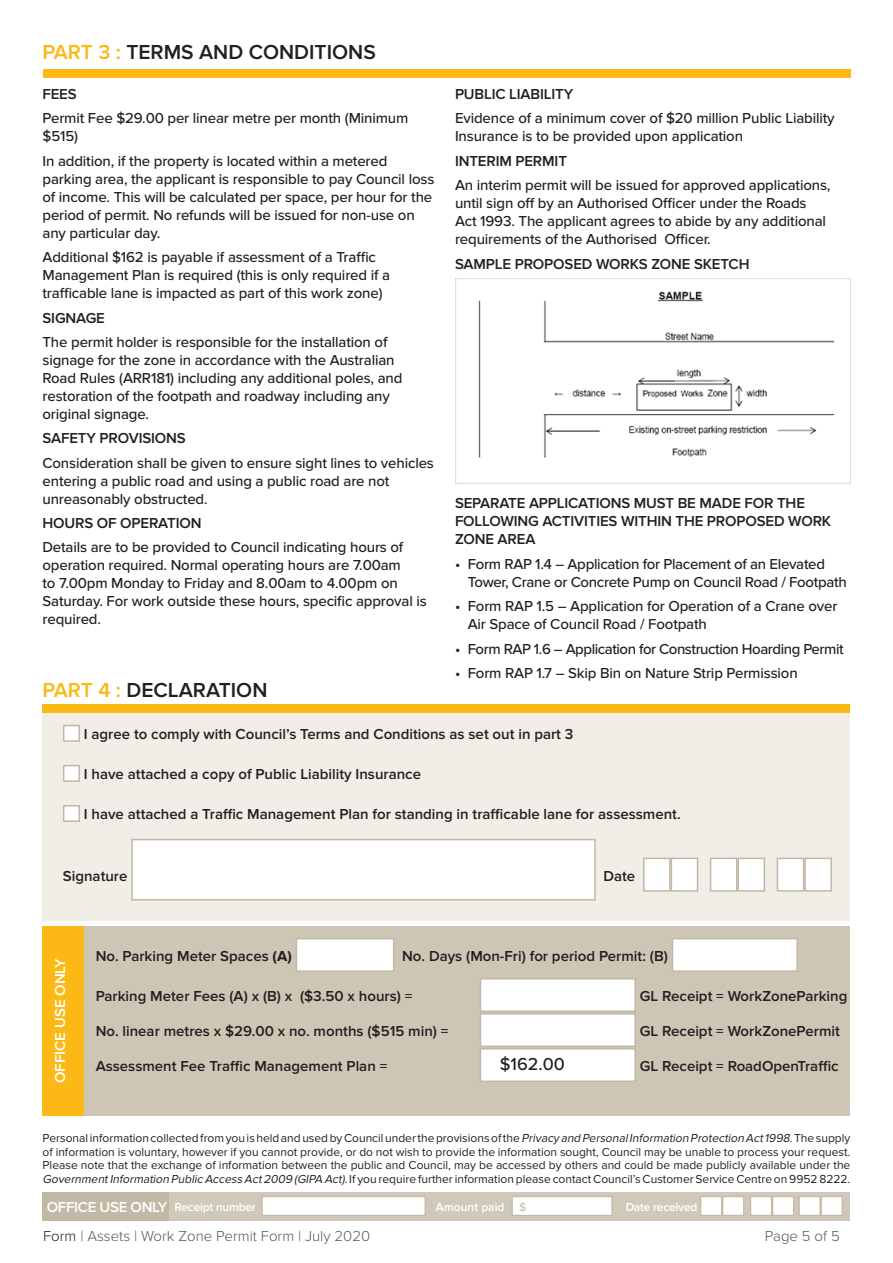
<style>
.page{position:relative;width:893px;height:1263px;background:#fff}
.page>*{position:absolute;margin:0;border:0;box-sizing:border-box;transform-origin:0 0}
.t1{font:600 21px "Proxima Nova";color:#231f20}
.t2{font:500 18px "Proxima Nova";color:#231f20}
.t3{font:500 15px/18px "Proxima Nova";letter-spacing:-.01em;color:#231f20}
.t4{font:600 15px/18px "Proxima Nova";color:#231f20}
.t5{font:500 15px "Proxima Nova";letter-spacing:-.03em;color:#231f20}
.t6{font:300 15px "Proxima Nova";color:#57585a}
.t7{font:600 15px "Proxima Nova";letter-spacing:-.02em;color:#fff}
.t8{font:600 15px "Proxima Nova";color:#fff}
.t9{font:12px/13.6px "Proxima Nova";color:#231f20;text-align:justify}
.t10{font:600 12px "Proxima Nova";letter-spacing:-.02em;color:#fff}
.t11{font:600 12px "Proxima Nova";color:#fff}
.s1{color:#fcb814}
.s2{font-weight:700}
.s3{font-style:italic}
.s4{font-size:12px}
.s5{color:#cfc9b9}
.s6{color:#231f20}
</style>
<div class="page">
<div style="left:43px;top:69px;width:808px;height:9px;background:#fcb814"></div>
<img style="left:478px;top:291px;width:357px;height:167px">
<div style="left:455px;top:278px;width:396px;height:206px;border:1px solid #e2e0d0"></div>
<div style="left:43px;top:708px;width:807px;height:213px;background:#f0eee6"></div>
<div style="left:43px;top:704px;width:807px;height:8px;background:#fcb814"></div>
<div style="left:63px;top:725px;width:17px;height:17px;background:#fff;border:2px solid #c2b8a6"></div>
<div style="left:63px;top:765px;width:17px;height:17px;background:#fff;border:2px solid #c2b8a6"></div>
<div style="left:63px;top:805px;width:17px;height:17px;background:#fff;border:2px solid #c2b8a6"></div>
<div style="left:131px;top:839px;width:465px;height:61px;background:#fff;border:2px solid #c2b8a6"></div>
<div style="left:643px;top:858px;width:28px;height:34px;background:#fff;border:2px solid #c2b8a6"></div>
<div style="left:671px;top:858px;width:27px;height:34px;background:#fff;border:2px solid #c2b8a6"></div>
<div style="left:710px;top:858px;width:27px;height:34px;background:#fff;border:2px solid #c2b8a6"></div>
<div style="left:737px;top:858px;width:28px;height:34px;background:#fff;border:2px solid #c2b8a6"></div>
<div style="left:777px;top:858px;width:27px;height:34px;background:#fff;border:2px solid #c2b8a6"></div>
<div style="left:804px;top:858px;width:28px;height:34px;background:#fff;border:2px solid #c2b8a6"></div>
<div style="left:43px;top:926px;width:807px;height:189px;background:#cdc6b5"></div>
<div style="left:42px;top:926px;width:42px;height:189px;background:#fcb814"></div>
<div style="left:296px;top:938px;width:98px;height:34px;background:#fff;border:2px solid #c2b8a6"></div>
<div style="left:672px;top:938px;width:126px;height:34px;background:#fff;border:2px solid #c2b8a6"></div>
<div style="left:480px;top:978px;width:156px;height:34px;background:#fff;border:2px solid #c2b8a6"></div>
<div style="left:480px;top:1014px;width:155px;height:32px;background:#fff"></div>
<div style="left:480px;top:1013px;width:156px;height:34px;border:2px solid #c2b8a6"></div>
<div style="left:480px;top:1049px;width:155px;height:32px;background:#fff"></div>
<div style="left:480px;top:1048px;width:156px;height:34px;border:2px solid #c2b8a6"></div>
<div style="left:42px;top:1191px;width:808px;height:29px;background:#cfc9b9"></div>
<div style="left:42px;top:1191px;width:127px;height:29px;background:#c2b8a6"></div>
<div style="left:750px;top:1196px;width:22px;height:20px;background:#fff;border:1px solid #c2b8a6"></div>
<div style="left:772px;top:1196px;width:22px;height:20px;background:#fff;border:1px solid #c2b8a6"></div>
<div style="left:700px;top:1196px;width:22px;height:20px;background:#fff;border:1px solid #c2b8a6"></div>
<div style="left:722px;top:1196px;width:22px;height:20px;background:#fff;border:1px solid #c2b8a6"></div>
<div style="left:798px;top:1196px;width:23px;height:20px;background:#fff;border:1px solid #c2b8a6"></div>
<div style="left:821px;top:1196px;width:22px;height:20px;background:#fff;border:1px solid #c2b8a6"></div>
<div style="left:261px;top:1196px;width:165px;height:20px;background:#fff;border:1px solid #c2b8a6"></div>
<div style="left:512px;top:1196px;width:101px;height:20px;background:#fff;border:1px solid #c2b8a6"></div>
<h1 class="t1" style="left:43px;top:40px;width:335px"><span class="s1">PART 3 :</span> TERMS AND CONDITIONS</h1>
<p class="t4" style="left:43px;top:86px;width:36px">FEES</p>
<p class="t3" style="left:43px;top:110px;width:367px">Permit Fee $29.00 per linear metre per month (Minimum $515)</p>
<p class="t3" style="left:43px;top:152px;width:393px">In addition, if the property is located within a metered parking area, the applicant is responsible to pay Council loss of income. This will be calculated per space, per hour for the period of permit. No refunds will be issued for non-use on any particular day.</p>
<p class="t3" style="left:43px;top:249px;width:349px">Additional $162 is payable if assessment of a Traffic<br>Management Plan is required (this is only required if a trafficable lane is impacted as part of this work zone)</p>
<p class="t4" style="left:43px;top:309px;width:64px">SIGNAGE</p>
<p class="t3" style="left:43px;top:333px;width:361px">The permit holder is responsible for the installation of signage for the zone in accordance with the Australian Road Rules (ARR181) including any additional poles, and restoration of the footpath and roadway including any original signage.</p>
<p class="t4" style="left:43px;top:430px;width:145px">SAFETY PROVISIONS</p>
<p class="t3" style="left:43px;top:454px;width:393px">Consideration shall be given to ensure sight lines to vehicles entering a public road and using a public road are not unreasonably obstructed.</p>
<p class="t4" style="left:43px;top:515px;width:161px">HOURS OF OPERATION</p>
<p class="t3" style="left:43px;top:539px;width:386px">Details are to be provided to Council indicating hours of operation required. Normal operating hours are 7.00am<br>to 7.00pm Monday to Friday and 8.00am to 4.00pm on Saturday. For work outside these hours, specific approval is required.</p>
<p class="t4" style="left:455px;top:86px;width:120px">PUBLIC LIABILITY</p>
<p class="t3" style="left:455px;top:110px;width:381px">Evidence of a minimum cover of $20 million Public Liability<br>Insurance is to be provided upon application</p>
<p class="t4" style="left:455px;top:152px;width:113px">INTERIM PERMIT</p>
<p class="t3" style="left:455px;top:177px;width:377px">An interim permit will be issued for approved applications, until sign off by an Authorised Officer under the Roads Act 1993. The applicant agrees to abide by any additional requirements of the Authorised Officer.</p>
<p class="t4" style="left:455px;top:255px;width:296px">SAMPLE PROPOSED WORKS ZONE SKETCH</p>
<p class="t4" style="left:455px;top:495px;width:378px">SEPARATE APPLICATIONS MUST BE MADE FOR THE<br>FOLLOWING ACTIVITIES WITHIN THE PROPOSED WORK<br>ZONE AREA</p>
<p class="t3" style="left:468px;top:555px;width:381px;text-indent:-13px">• Form RAP 1.4 – Application for Placement of an Elevated<br>Tower, Crane or Concrete Pump on Council Road / Footpath</p>
<p class="t3" style="left:468px;top:598px;width:371px;text-indent:-13px">• Form RAP 1.5 – Application for Operation of a Crane over<br>Air Space of Council Road / Footpath</p>
<p class="t5" style="left:455px;top:640px;width:390px">• Form RAP 1.6 – Application for Construction Hoarding Permit</p>
<p class="t3" style="left:455px;top:664px;width:344px">• Form RAP 1.7 – Skip Bin on Nature Strip Permission</p>
<h1 class="t1" style="left:43px;top:678px;width:226px"><span class="s1">PART 4 :</span> DECLARATION</h1>
<p class="t4" style="left:84px;top:725px;width:491px">I agree to comply with Council’s Terms and Conditions as set out in part 3</p>
<p class="t4" style="left:84px;top:765px;width:339px">I have attached a copy of Public Liability Insurance</p>
<p class="t4" style="left:84px;top:805px;width:598px">I have attached a Traffic Management Plan for standing in trafficable lane for assessment.</p>
<p class="t4" style="left:63px;top:867px;width:66px">Signature</p>
<p class="t4" style="left:603px;top:867px;width:33px">Date</p>
<p class="t8" style="left:52px;top:1083px;width:126px;rotate:-90deg">OFFICE USE ONLY</p>
<p class="t4" style="left:96px;top:947px;width:198px">No. Parking Meter Spaces <span class="s2">(A)</span></p>
<p class="t4" style="left:402px;top:947px;width:267px">No. Days (Mon-Fri) for period Permit: (B)</p>
<p class="t4" style="left:96px;top:988px;width:318px">Parking Meter Fees (A) x (B) x ($3.50 x hours) =</p>
<p class="t4" style="left:640px;top:988px;width:209px">GL Receipt = WorkZoneParking</p>
<p class="t4" style="left:96px;top:1023px;width:354px">No. linear metres x $29.00 x no. months ($515 min) =</p>
<p class="t4" style="left:640px;top:1023px;width:202px">GL Receipt = WorkZonePermit</p>
<p class="t4" style="left:96px;top:1058px;width:293px">Assessment Fee Traffic Management Plan =</p>
<p class="t2" style="left:500px;top:1053px;width:66px">$162.00</p>
<p class="t4" style="left:640px;top:1058px;width:200px">GL Receipt = RoadOpenTraffic</p>
<p class="t9" style="left:43px;top:1131px;width:809px">Personal information collected from you is held and used by Council under the provisions of the <span class="s3">Privacy and PersonalInformation Protection Act1998</span>. The supply of information is voluntary, however if you cannot provide, or do not wish to provide the information sought, Council may be unable to process your request.<br>Please note that the exchange of information between the public and Council, may be accessed by others and could be made publicly available under the <span class="s3">GovernmentInformation Public Access Act2009 (GIPA Act)</span>. If you require further information please contact Council’s Customer Service Centre on 9952 8222.</p>
<p class="t7" style="left:47px;top:1198px;width:211px">OFFICE USE ONLY <span class="s4">Receipt number</span></p>
<p class="t11" style="left:436px;top:1200px;width:92px">Amount paid <span class="s5">$</span></p>
<p class="t10" style="left:626px;top:1200px;width:73px">Date received</p>
<p class="t6" style="left:43px;top:1227px;width:329px"><span class="s6">Form</span> | Assets | Work Zone Permit Form | July 2020</p>
<p class="t6" style="left:765px;top:1227px;width:76px">Page 5 of 5</p>
</div>
